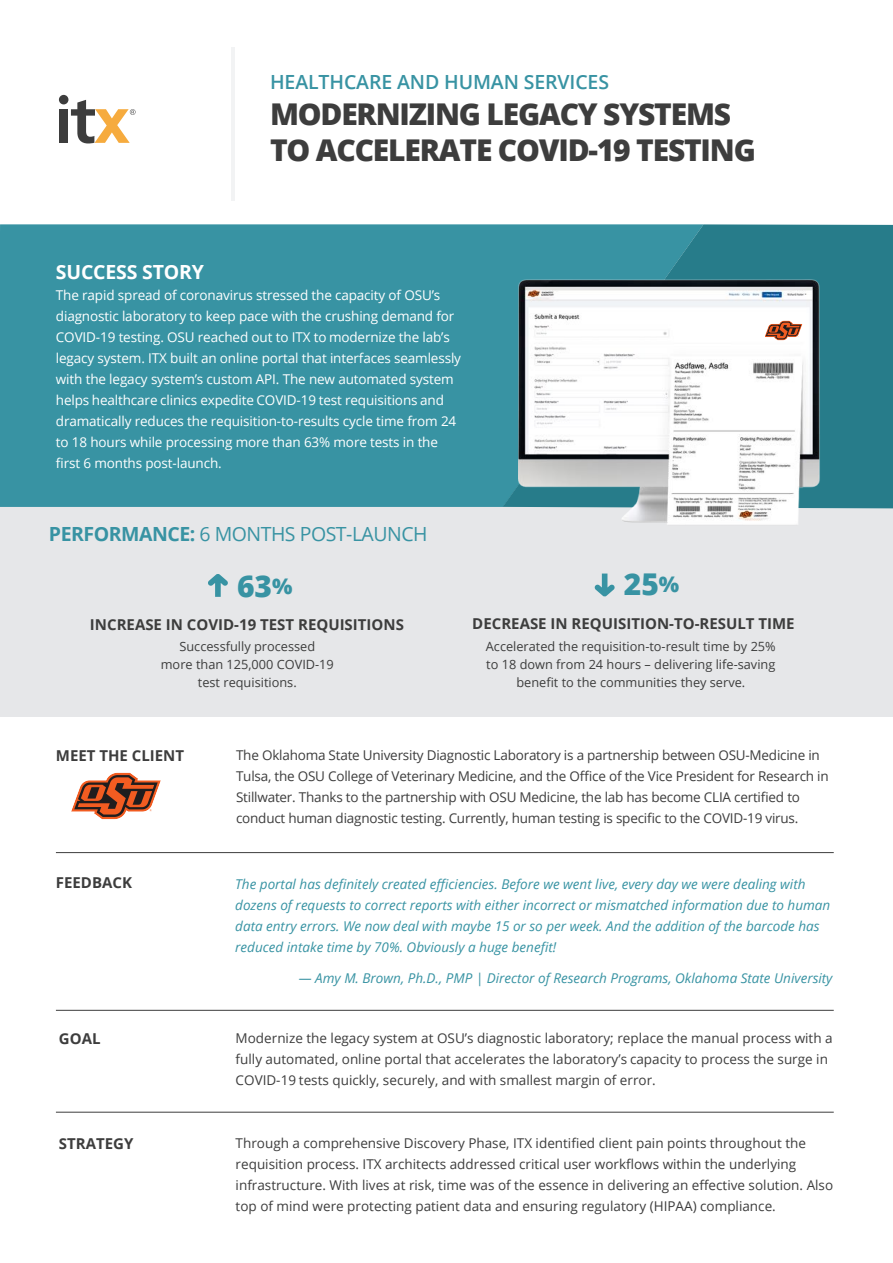
<style>
.page{position:relative;width:893px;height:1263px;background:#fff}
.page>*{position:absolute;margin:0;border:0;box-sizing:border-box;transform-origin:0 0}
.t1{font:800 30px/36px "Open Sans";letter-spacing:-.04em;color:#3d3d3d}
.t2{font:800 30px "Open Sans";color:#3893a3}
.t3{font:19.5px "Open Sans";letter-spacing:-.025em;color:#3893a3}
.t4{font:600 19.5px "Open Sans";letter-spacing:-.005em;color:#3893a3}
.t5{font:700 19.5px "Open Sans";letter-spacing:-.01em;color:#fff}
.t6{font:700 15px "Open Sans";color:#3d3d3d}
.t7{font:13.5px/21px "Open Sans";color:#3d3d3d}
.t8{font:13.5px/21px "Open Sans";letter-spacing:-.01em;color:#fff}
.t9{font:italic 13.5px/21px "Open Sans";color:#3893a3}
.t10{font:12.75px/18px "Open Sans";color:#3d3d3d;text-align:center}
.s1{font-weight:700}
.s2{font-size:21.45px}
</style>
<div class="page">
<div style="left:0;top:505px;width:893px;height:212px;background:#e6e7e9"></div>
<div style="left:0;top:224px;width:503px;height:283px;background:#3893a3"></div>
<svg style="left:503px;top:224px;width:390px;height:284px;background:#2c8391"></svg>
<svg style="left:208px;top:574px;width:20px;height:23px"></svg>
<svg style="left:595px;top:573px;width:20px;height:24px"></svg>
<div style="left:59px;top:95px;width:9px;height:9px;background:#3d3d3d;border-radius:50%"></div>
<svg style="left:71px;top:100px;width:65px;height:43px"></svg>
<div style="left:60px;top:109px;width:8px;height:34px;background:#3d3d3d"></div>
<hr style="left:232px;top:47px;width:3px;height:153px;background:#f2f3f4">
<hr style="left:56px;top:852px;width:778px;height:1px;background:#3d3d3d">
<hr style="left:56px;top:1010px;width:778px;height:1px;background:#3d3d3d">
<hr style="left:56px;top:1112px;width:778px;height:1px;background:#3d3d3d">
<img style="left:518px;top:224px;width:341px;height:301px">
<img style="left:71px;top:772px;width:90px;height:48px">
<img style="left:765px;top:312px;width:37px;height:37px">
<h2 class="t4" style="left:270px;top:69px;width:341px">HEALTHCARE AND HUMAN SERVICES</h2>
<h1 class="t1" style="left:270px;top:95px;width:487px">MODERNIZING LEGACY SYSTEMS<br>TO ACCELERATE COVID-19 TESTING</h1>
<h2 class="t5" style="left:56px;top:259px;width:150px">SUCCESS STORY</h2>
<p class="t8" style="left:56px;top:285px;width:407px">The rapid spread of coronavirus stressed the capacity of OSU’s diagnostic laboratory to keep pace with the crushing demand for COVID-19 testing. OSU reached out to ITX to modernize the lab’s legacy system. ITX built an online portal that interfaces seamlessly with the legacy system’s custom API. The new automated system helps healthcare clinics expedite COVID-19 test requisitions and dramatically reduces the requisition-to-results cycle time from 24 to 18 hours while processing more than 63% more tests in the first 6 months post-launch.</p>
<h2 class="t3" style="left:49px;top:520px;width:380px"><span class="s1">PERFORMANCE:</span> 6 MONTHS POST-LAUNCH</h2>
<h1 class="t2" style="left:237px;top:564px;width:57px">63<span class="s2">%</span></h1>
<h1 class="t2" style="left:624px;top:562px;width:57px">25<span class="s2">%</span></h1>
<p class="t6" style="left:90px;top:614px;width:315px">INCREASE IN COVID-19 TEST REQUISITIONS</p>
<p class="t6" style="left:472px;top:613px;width:324px">DECREASE IN REQUISITION-TO-RESULT TIME</p>
<p class="t10" style="left:161px;top:637px;width:175px">Successfully processed<br>more than 125,000 COVID-19 test requisitions.</p>
<p class="t10" style="left:486px;top:637px;width:291px">Accelerated the requisition-to-result time by 25% to 18 down from 24 hours – delivering life-saving benefit to the communities they serve.</p>
<p class="t6" style="left:56px;top:745px;width:130px">MEET THE CLIENT</p>
<p class="t7" style="left:236px;top:744px;width:594px">The Oklahoma State University Diagnostic Laboratory is a partnership between OSU-Medicine in Tulsa, the OSU College of Veterinary Medicine, and the Office of the Vice President for Research in Stillwater. Thanks to the partnership with OSU Medicine, the lab has become CLIA certified to conduct human diagnostic testing. Currently, human testing is specific to the COVID-19 virus.</p>
<p class="t6" style="left:56px;top:872px;width:78px">FEEDBACK</p>
<p class="t9" style="left:235px;top:873px;width:597px">The portal has definitely created efficiencies. Before we went live, every day we were dealing with dozens of requests to correct reports with either incorrect or mismatched information due to human data entry errors. We now deal with maybe 15 or so per week. And the addition of the barcode has reduced intake time by 70%. Obviously a huge benefit!</p>
<p class="t9" style="left:299px;top:967px;width:535px">— Amy M. Brown, Ph.D., PMP | Director of Research Programs, Oklahoma State University</p>
<p class="t6" style="left:59px;top:1028px;width:43px">GOAL</p>
<p class="t6" style="left:59px;top:1133px;width:76px">STRATEGY</p>
<p class="t7" style="left:236px;top:1027px;width:599px">Modernize the legacy system at OSU’s diagnostic laboratory; replace the manual process with a fully automated, online portal that accelerates the laboratory’s capacity to process the surge in<br>COVID-19 tests quickly, securely, and with smallest margin of error.</p>
<p class="t7" style="left:236px;top:1132px;width:599px">Through a comprehensive Discovery Phase, ITX identified client pain points throughout the requisition process. ITX architects addressed critical user workflows within the underlying infrastructure. With lives at risk, time was of the essence in delivering an effective solution. Also top of mind were protecting patient data and ensuring regulatory (HIPAA) compliance.</p>
</div>
